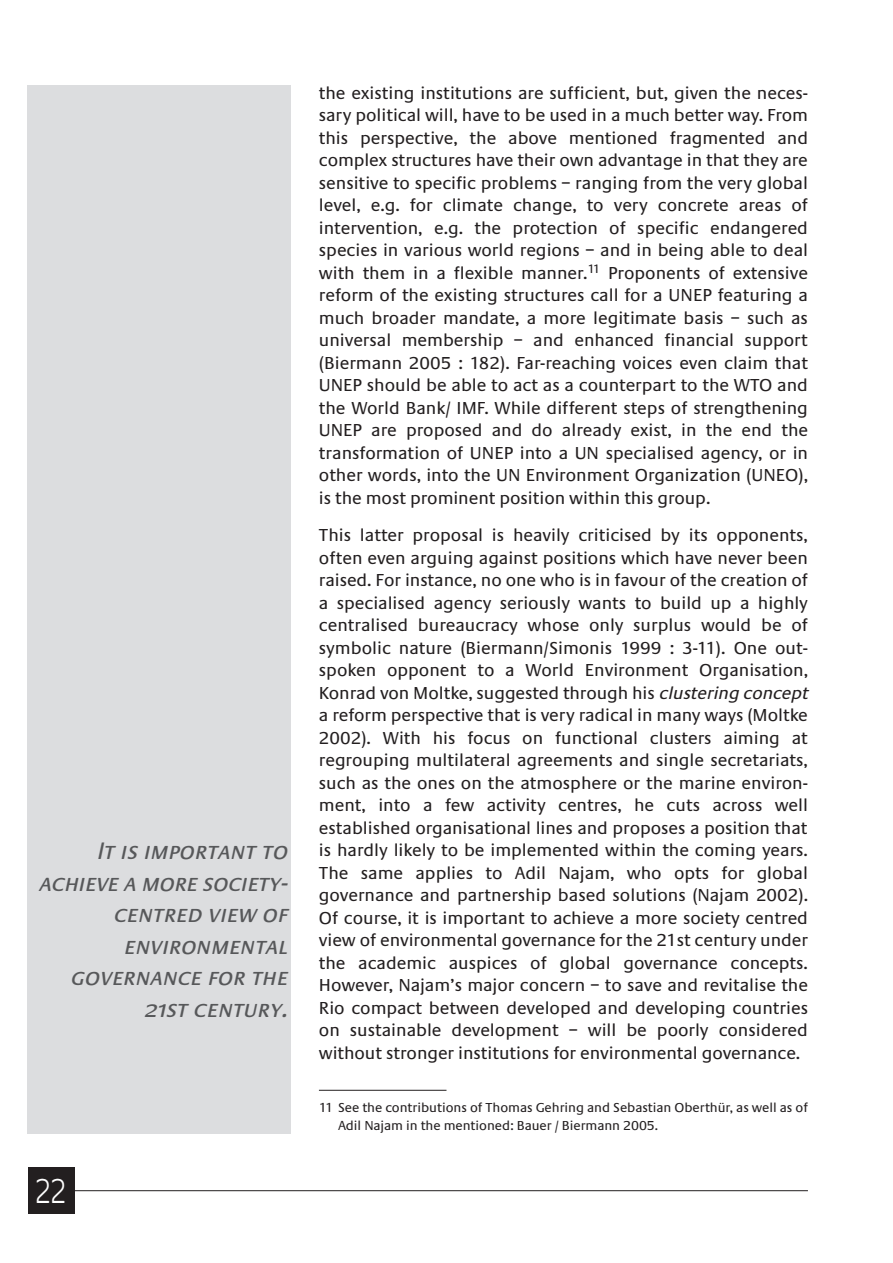
<style>
.page{position:relative;width:893px;height:1263px;background:#fff}
.page>*{position:absolute;margin:0;border:0;box-sizing:border-box;transform-origin:0 0}
.t1{font:300 36px "Praxis EF";color:#fff;scale:.8 1}
.t2{font:italic 24.75px/31.5px "Praxis EF Regular SC";color:#57585a;text-align:right}
.t3{font:18px/22.5px "Praxis EF";color:#231f20;text-align:justify}
.t4{font:13.5px/18px "Praxis EF";letter-spacing:-.005em;color:#231f20}
.s1{font-style:italic}
</style>
<div class="page">
<hr style="left:74px;top:1190px;width:734px;height:1px;background:#231f20">
<div style="left:28px;top:85px;width:263px;height:1048px;background:#dcdddf"></div>
<div style="left:28px;top:1167px;width:46px;height:47px;background:#231f20"></div>
<hr style="left:319px;top:1090px;width:127px;height:1px;background:#231f20">
<h2 class="t2" style="left:39px;top:835px;width:254px">It is important to achieve a more society&shy;centred view of environmental governance for the<br>21st century.</h2>
<h1 class="t1" style="left:36px;top:1177px;width:40px">22</h1>
<p class="t3" style="left:319px;top:83px;width:491px">the existing institutions are sufficient, but, given the neces&shy;sary political will, have to be used in a much better way. From this perspective, the above mentioned fragmented and complex structures have their own advantage in that they are sensitive to specific problems – ranging from the very global level, e.g. for climate change, to very concrete areas of intervention, e.g. the protection of specific endangered species in various world regions – and in being able to deal with them in a flexible manner.<sup>11</sup> Proponents of extensive reform of the existing structures call for a UNEP featuring a much broader mandate, a more legitimate basis – such as universal membership – and enhanced financial support (Biermann 2005 : 182). Far-reaching voices even claim that UNEP should be able to act as a counterpart to the WTO and the World Bank/ IMF. While different steps of strengthening UNEP are proposed and do already exist, in the end the transformation of UNEP into a UN specialised agency, or in other words, into the UN Environment Organization (UNEO), is the most prominent position within this group.</p>
<p class="t3" style="left:319px;top:525px;width:494px;text-align:left">This latter proposal is heavily criticised by its opponents, often even arguing against positions which have never been raised. For instance, no one who is in favour of the creation of a specialised agency seriously wants to build up a highly centralised bureaucracy whose only surplus would be of symbolic nature (Biermann/Simonis 1999 : 3-11). One out&shy;spoken opponent to a World Environment Organisation, Konrad von Moltke, suggested through his <span class="s1">clustering concept </span>a reform perspective that is very radical in many ways (Moltke 2002). With his focus on functional clusters aiming at regrouping multilateral agreements and single secretariats, such as the ones on the atmosphere or the marine environ&shy;ment, into a few activity centres, he cuts across well established organisational lines and proposes a position that is hardly likely to be implemented within the coming years.<br>The same applies to Adil Najam, who opts for global governance and partnership based solutions (Najam 2002).<br>Of course, it is important to achieve a more society centred view of environmental governance for the 21st century under the academic auspices of global governance concepts.<br>However, Najam’s major concern – to save and revitalise the Rio compact between developed and developing countries on sustainable development – will be poorly considered without stronger institutions for environmental governance.</p>
<p class="t4" style="left:338px;top:1099px;width:471px;text-indent:-19px">11 See the contributions of Thomas Gehring and Sebastian Oberthür, as well as of<br>Adil Najam in the mentioned: Bauer / Biermann 2005.</p>
</div>
